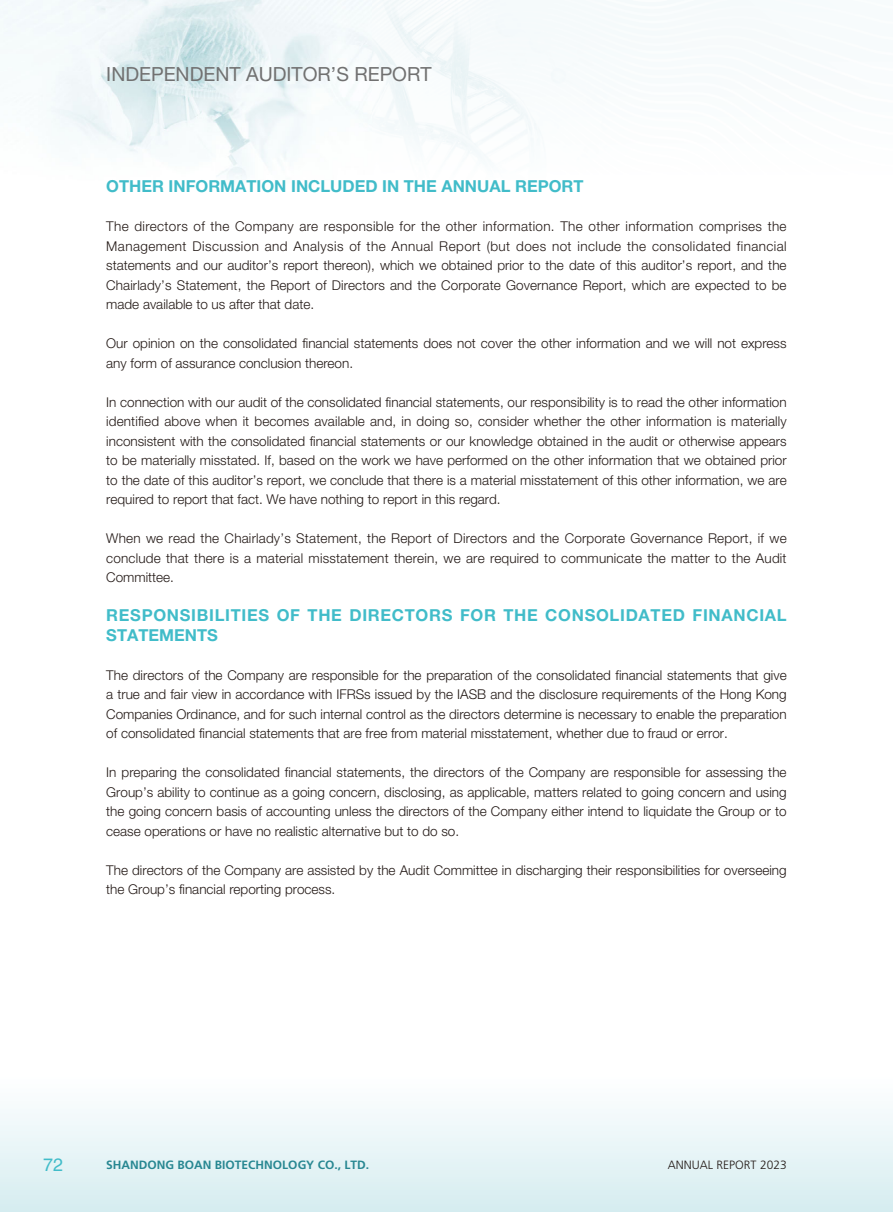
<style>
.page{position:relative;width:893px;height:1212px;background:#fff}
.page>*{position:absolute;margin:0;border:0;box-sizing:border-box;transform-origin:0 0}
.t1{font:19.5px "Helvetica Neue LT Std";color:#717171}
.t2{font:18px "Helvetica LT Std";color:#41bcc9}
.t3{font:700 16.5px/19.5px "Helvetica Neue LT Std";letter-spacing:.04em;color:#41bcc9}
.t4{font:700 16.5px "Helvetica Neue LT Std";color:#41bcc9}
.t5{font:300 13.5px/19.5px "Helvetica Neue LT Std";color:#231916;text-align:justify}
.t6{font:700 12px "Frutiger LT Std";color:#288792}
.t7{font:300 12px "Frutiger LT Std";color:#231916}
</style>
<div class="page">
<div style="left:0;top:984px;width:893px;height:228px;background:linear-gradient(to bottom,#fff,#dcf0f3)"></div>
<img style="left:0;top:0;width:566px;height:179px">
<h1 class="t1" style="left:106px;top:67px;width:327px">INDEPENDENT AUDITOR’S REPORT</h1>
<p class="t4" style="left:106px;top:181px;width:479px">OTHER INFORMATION INCLUDED IN THE ANNUAL REPORT</p>
<p class="t5" style="left:106px;top:218px;width:682px">The directors of the Company are responsible for the other information. The other information comprises the Management Discussion and Analysis of the Annual Report (but does not include the consolidated financial statements and our auditor’s report thereon), which we obtained prior to the date of this auditor’s report, and the Chairlady’s Statement, the Report of Directors and the Corporate Governance Report, which are expected to be made available to us after that date.</p>
<p class="t5" style="left:106px;top:335px;width:682px">Our opinion on the consolidated financial statements does not cover the other information and we will not express any form of assurance conclusion thereon.</p>
<p class="t5" style="left:106px;top:394px;width:682px">In connection with our audit of the consolidated financial statements, our responsibility is to read the other information identified above when it becomes available and, in doing so, consider whether the other information is materially inconsistent with the consolidated financial statements or our knowledge obtained in the audit or otherwise appears to be materially misstated. If, based on the work we have performed on the other information that we obtained prior to the date of this auditor’s report, we conclude that there is a material misstatement of this other information, we are required to report that fact. We have nothing to report in this regard.</p>
<p class="t5" style="left:106px;top:530px;width:682px">When we read the Chairlady’s Statement, the Report of Directors and the Corporate Governance Report, if we conclude that there is a material misstatement therein, we are required to communicate the matter to the Audit Committee.</p>
<p class="t3" style="left:106px;top:608px;width:682px">RESPONSIBILITIES OF THE DIRECTORS FOR THE CONSOLIDATED FINANCIAL<br>STATEMENTS</p>
<p class="t5" style="left:106px;top:667px;width:682px">The directors of the Company are responsible for the preparation of the consolidated financial statements that give a true and fair view in accordance with IFRSs issued by the IASB and the disclosure requirements of the Hong Kong Companies Ordinance, and for such internal control as the directors determine is necessary to enable the preparation of consolidated financial statements that are free from material misstatement, whether due to fraud or error.</p>
<p class="t5" style="left:106px;top:764px;width:682px">In preparing the consolidated financial statements, the directors of the Company are responsible for assessing the Group’s ability to continue as a going concern, disclosing, as applicable, matters related to going concern and using the going concern basis of accounting unless the directors of the Company either intend to liquidate the Group or to cease operations or have no realistic alternative but to do so.</p>
<p class="t5" style="left:106px;top:862px;width:682px">The directors of the Company are assisted by the Audit Committee in discharging their responsibilities for overseeing the Group’s financial reporting process.</p>
<h2 class="t2" style="left:43px;top:1158px;width:22px">72</h2>
<p class="t6" style="left:106px;top:1159px;width:264px">SHANDONG BOAN BIOTECHNOLOGY CO., LTD.</p>
<p class="t7" style="left:668px;top:1159px;width:120px">ANNUAL REPORT 2023</p>
</div>
